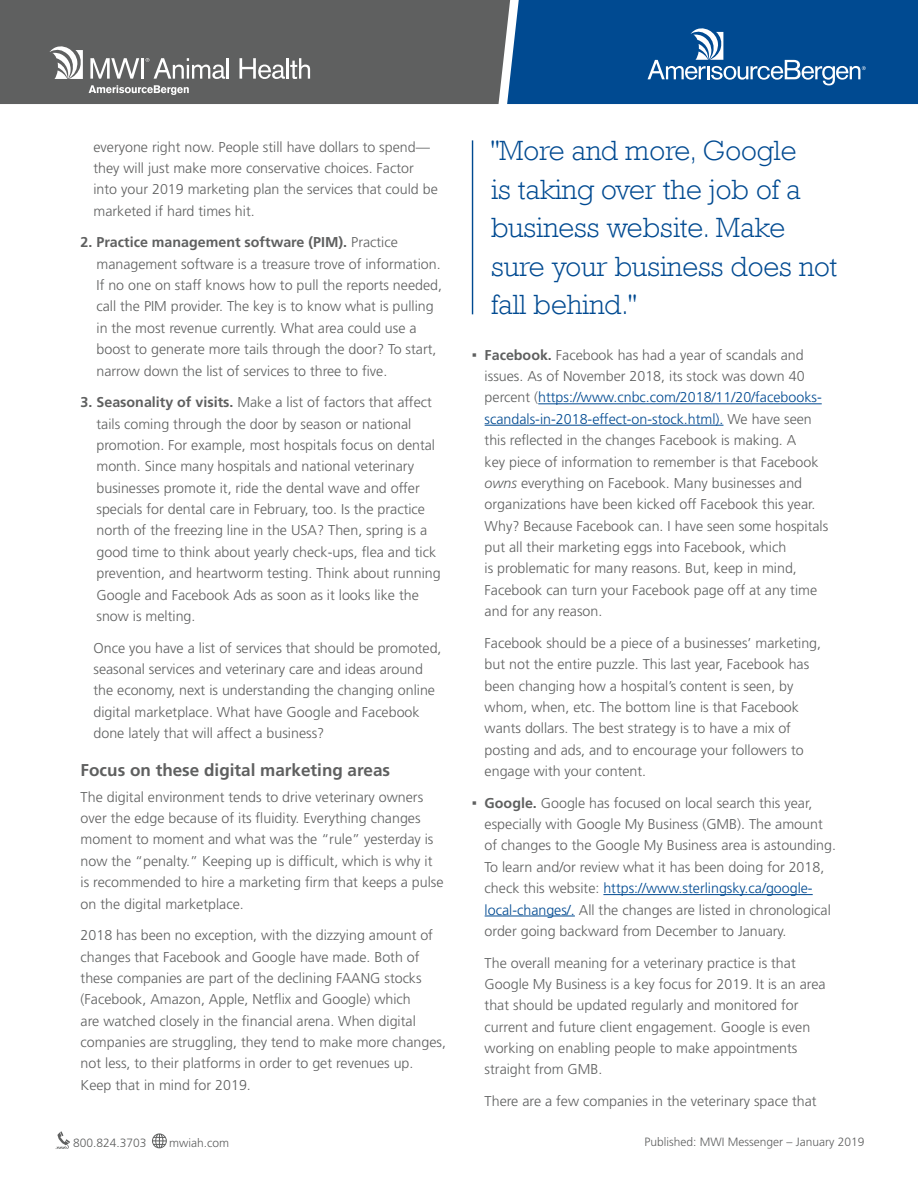
<style>
.page{position:relative;width:918px;height:1188px;background:#fff}
.page>*{position:absolute;margin:0;border:0;box-sizing:border-box;transform-origin:0 0}
.t1{font:300 28.5px/38.4px "Rockwell";color:#004a91}
.t2{font:700 17.1px "Frutiger";color:#5f6060}
.t3{font:300 14.25px/21.3px "Frutiger";color:#5f6060}
.t4{font:300 12px "Frutiger";color:#5f6060}
.s1{font-weight:700}
.s2{font-family:"Arial";font-weight:400;font-size:15px}
.s3{color:#004a91}
.s4{font-style:italic}
</style>
<div class="page">
<hr style="left:538px;top:403px;width:284px;height:1px;background:#004a91">
<hr style="left:485px;top:425px;width:238px;height:1px;background:#004a91">
<hr style="left:603px;top:894px;width:210px;height:1px;background:#004a91">
<hr style="left:485px;top:916px;width:90px;height:1px;background:#004a91">
<hr style="left:472px;top:140px;width:1px;height:174px;background:#004a91">
<svg style="left:56px;top:1131px;width:14px;height:18px"></svg>
<svg style="left:152px;top:1133px;width:15px;height:15px"></svg>
<div style="left:0;top:0;width:507px;height:104px;background:#5f6060"></div>
<svg style="left:50px;top:46px;width:33px;height:33px"></svg>
<svg style="left:89px;top:85px;width:100px;height:10px"></svg>
<svg style="left:90px;top:58px;width:49px;height:21px"></svg>
<hr style="left:141px;top:58px;width:3px;height:21px;background:#fff">
<svg style="left:146px;top:58px;width:79px;height:21px"></svg>
<hr style="left:227px;top:58px;width:2px;height:21px;background:#fff">
<svg style="left:240px;top:58px;width:70px;height:21px"></svg>
<svg style="left:507px;top:0;width:411px;height:104px;background:#0f5497"></svg>
<p class="t3" style="left:93px;top:136px;width:346px">everyone right now. People still have dollars to spend— they will just make more conservative choices. Factor into your 2019 marketing plan the services that could be marketed if hard times hit.</p>
<p class="t3" style="left:97px;top:232px;width:347px;text-indent:-16px"><span class="s1">2. Practice management software (PIM).</span> Practice management software is a treasure trove of information.<br>If no one on staff knows how to pull the reports needed, call the PIM provider. The key is to know what is pulling in the most revenue currently. What area could use a boost to generate more tails through the door? To start, narrow down the list of services to three to five.</p>
<p class="t3" style="left:97px;top:392px;width:346px;text-indent:-16px"><span class="s1">3. Seasonality of visits.</span> Make a list of factors that affect tails coming through the door by season or national promotion. For example, most hospitals focus on dental month. Since many hospitals and national veterinary businesses promote it, ride the dental wave and offer specials for dental care in February, too. Is the practice north of the freezing line in the USA? Then, spring is a good time to think about yearly check-ups, flea and tick prevention, and heartworm testing. Think about running Google and Facebook Ads as soon as it looks like the snow is melting.</p>
<p class="t3" style="left:93px;top:637px;width:350px">Once you have a list of services that should be promoted, seasonal services and veterinary care and ideas around the economy, next is understanding the changing online digital marketplace. What have Google and Facebook done lately that will affect a business?</p>
<p class="t2" style="left:81px;top:760px;width:311px">Focus on these digital marketing areas</p>
<p class="t3" style="left:81px;top:786px;width:364px">The digital environment tends to drive veterinary owners over the edge because of its fluidity. Everything changes moment to moment and what was the “rule” yesterday is now the “penalty.” Keeping up is difficult, which is why it is recommended to hire a marketing firm that keeps a pulse on the digital marketplace.</p>
<p class="t3" style="left:81px;top:924px;width:367px">2018 has been no exception, with the dizzying amount of changes that Facebook and Google have made. Both of these companies are part of the declining FAANG stocks (Facebook, Amazon, Apple, Netflix and Google) which<br>are watched closely in the financial arena. When digital companies are struggling, they tend to make more changes, not less, to their platforms in order to get revenues up.<br>Keep that in mind for 2019.</p>
<h1 class="t1" style="left:491px;top:131px;width:348px">"More and more, Google<br>is taking over the job of a business website. Make sure your business does not fall behind."</h1>
<p class="t3" style="left:485px;top:344px;width:345px;text-indent:-13px"><span class="s2">▪</span> <span class="s1">Facebook.</span> Facebook has had a year of scandals and issues. As of November 2018, its stock was down 40 percent (<span class="s3">https://www.cnbc.com/2018/11/20/facebooks&shy;scandals-in-2018-effect-on-stock.html).</span> We have seen this reflected in the changes Facebook is making. A<br>key piece of information to remember is that Facebook <span class="s4">owns</span> everything on Facebook. Many businesses and organizations have been kicked off Facebook this year.<br>Why? Because Facebook can. I have seen some hospitals put all their marketing eggs into Facebook, which<br>is problematic for many reasons. But, keep in mind, Facebook can turn your Facebook page off at any time and for any reason.</p>
<p class="t3" style="left:485px;top:632px;width:338px">Facebook should be a piece of a businesses’ marketing, but not the entire puzzle. This last year, Facebook has been changing how a hospital’s content is seen, by whom, when, etc. The bottom line is that Facebook wants dollars. The best strategy is to have a mix of posting and ads, and to encourage your followers to engage with your content.</p>
<p class="t3" style="left:485px;top:792px;width:353px;text-indent:-13px"><span class="s2">▪</span> <span class="s1">Google.</span> Google has focused on local search this year, especially with Google My Business (GMB). The amount of changes to the Google My Business area is astounding.<br>To learn and/or review what it has been doing for 2018, check this website: <span class="s3">https://www.sterlingsky.ca/google&shy;local-changes/.</span> All the changes are listed in chronological order going backward from December to January.</p>
<p class="t3" style="left:485px;top:952px;width:343px">The overall meaning for a veterinary practice is that Google My Business is a key focus for 2019. It is an area that should be updated regularly and monitored for current and future client engagement. Google is even working on enabling people to make appointments straight from GMB.</p>
<p class="t3" style="left:485px;top:1090px;width:334px">There are a few companies in the veterinary space that</p>
<p class="t4" style="left:73px;top:1136px;width:75px">800.824.3703</p>
<p class="t4" style="left:169px;top:1136px;width:61px">mwiah.com</p>
<p class="t4" style="left:644px;top:1135px;width:222px">Published: MWI Messenger – January 2019</p>
</div>
